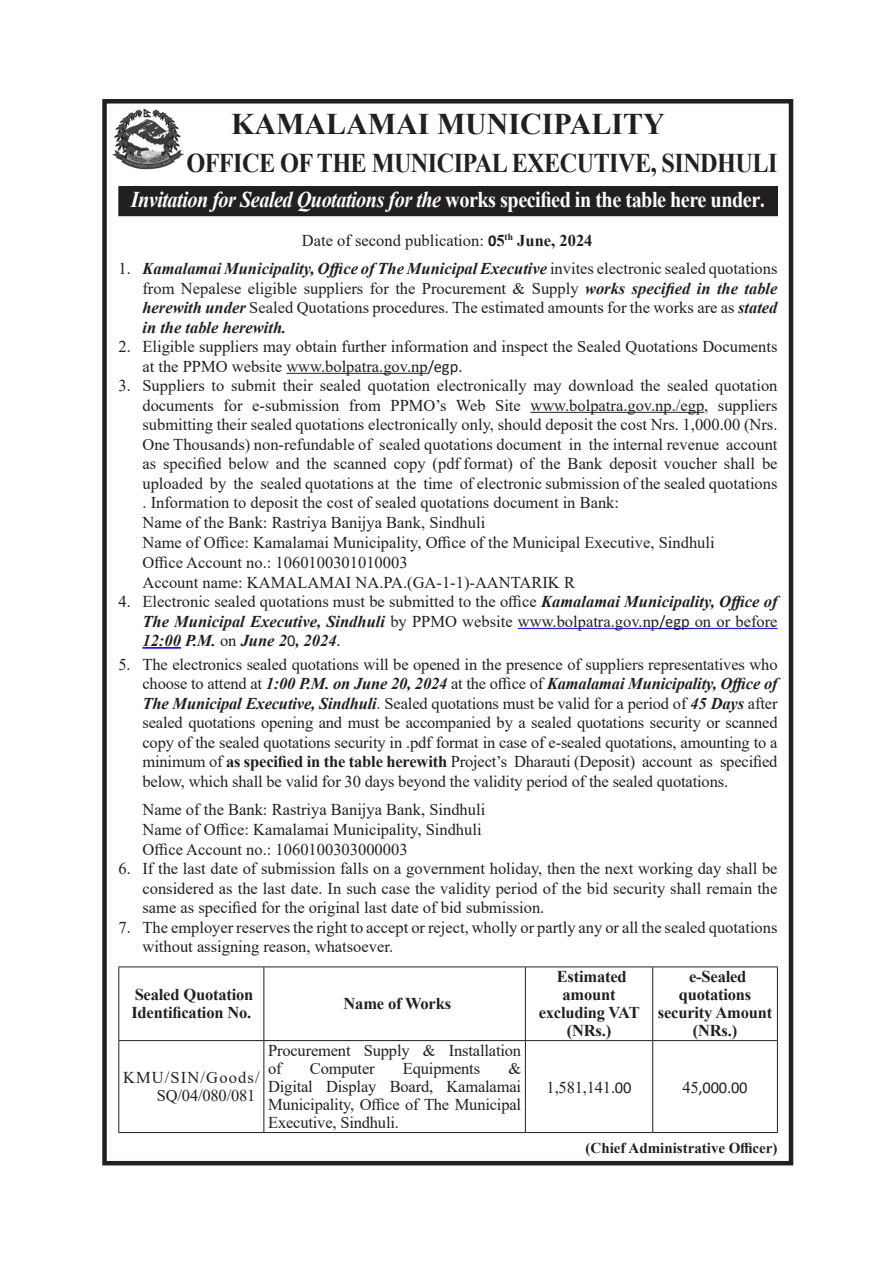
<style>
.page{position:relative;width:893px;height:1263px;background:#fff}
.page>*{position:absolute;margin:0;border:0;box-sizing:border-box;transform-origin:0 0}
.t1{font:700 30px "Times New Roman";color:#231f20}
.t2{font:700 27px "Times New Roman";letter-spacing:-.025em;color:#231f20;scale:.9 1}
.t3{font:italic 700 22.5px "Times New Roman";letter-spacing:-.025em;color:#fff;scale:.9 1}
.t4{font:16.5px/19.5px "Times New Roman";color:#231f20;text-align:justify}
.t5{font:700 16.5px/18px "Times New Roman";letter-spacing:-.01em;color:#231f20;text-align:center}
.t6{font:16.5px/18px "Times New Roman";letter-spacing:.07em;color:#231f20;text-align:right}
.t7{font:16.5px "Calibri";color:#231f20}
.t8{font:700 15px "Times New Roman";color:#231f20}
.s1{font-style:normal}
.s2{font-family:"Calibri";font-style:normal}
.s3{font-family:"Calibri";font-weight:700}
.s4{font-weight:700}
.s5{font-weight:700;font-style:italic}
.s6{font-family:"Calibri"}
.s7{font-family:"Times New Roman"}
</style>
<div class="page">
<img style="left:113px;top:108px;width:70px;height:62px">
<div style="left:102px;top:99px;width:691px;height:1066px;border:4px solid #231f20"></div>
<div style="left:119px;top:187px;width:658px;height:29px;background:#231f20"></div>
<div style="left:118px;top:186px;width:659px;height:30px;border:1px solid #231f20"></div>
<hr style="left:286px;top:373px;width:142px;height:1px;background:#231f20">
<hr style="left:530px;top:412px;width:174px;height:1px;background:#231f20">
<hr style="left:518px;top:628px;width:141px;height:1px;background:#00f">
<hr style="left:659px;top:628px;width:36px;height:1px;background:#00f">
<hr style="left:695px;top:628px;width:82px;height:1px;background:#00f">
<hr style="left:142px;top:647px;width:39px;height:2px;background:#00f">
<hr style="left:118px;top:966px;width:146px;height:1px;background:#231f20">
<hr style="left:264px;top:966px;width:261px;height:1px;background:#231f20">
<hr style="left:525px;top:966px;width:128px;height:1px;background:#231f20">
<hr style="left:653px;top:966px;width:125px;height:1px;background:#231f20">
<hr style="left:118px;top:1040px;width:146px;height:1px;background:#231f20">
<hr style="left:264px;top:1040px;width:261px;height:1px;background:#231f20">
<hr style="left:525px;top:1040px;width:128px;height:1px;background:#231f20">
<hr style="left:653px;top:1040px;width:125px;height:1px;background:#231f20">
<hr style="left:118px;top:1132px;width:146px;height:1px;background:#231f20">
<hr style="left:264px;top:1132px;width:261px;height:1px;background:#231f20">
<hr style="left:525px;top:1132px;width:128px;height:1px;background:#231f20">
<hr style="left:653px;top:1132px;width:125px;height:1px;background:#231f20">
<hr style="left:118px;top:967px;width:1px;height:73px;background:#231f20">
<hr style="left:118px;top:1041px;width:1px;height:91px;background:#231f20">
<hr style="left:263px;top:967px;width:1px;height:73px;background:#231f20">
<hr style="left:525px;top:967px;width:1px;height:73px;background:#231f20">
<hr style="left:652px;top:967px;width:1px;height:73px;background:#231f20">
<hr style="left:777px;top:967px;width:1px;height:73px;background:#231f20">
<hr style="left:263px;top:1041px;width:1px;height:91px;background:#231f20">
<hr style="left:525px;top:1041px;width:1px;height:91px;background:#231f20">
<hr style="left:652px;top:1041px;width:1px;height:91px;background:#231f20">
<hr style="left:777px;top:1041px;width:1px;height:91px;background:#231f20">
<p class="t1" style="left:231px;top:102px;width:435px">KAMALAMAI MUNICIPALITY</p>
<p class="t2" style="left:186px;top:143px;width:658px">OFFICE OF THE MUNICIPAL EXECUTIVE, SINDHULI</p>
<p class="t3" style="left:131px;top:184px;width:706px">Invitation for Sealed Quotations for the <span class="s1">works specified in the table here under</span><span class="s2">.</span></p>
<p class="t4" style="left:302px;top:230px;width:292px">Date of second publication: <span class="s3">0</span><span class="s4">5</span><sup>th</sup> <span class="s4">June, 2024</span></p>
<p class="t4" style="left:142px;top:258px;width:637px;text-indent:-24px">1. <span class="s5">Kamalamai Municipality, Office of The Municipal Executive</span> invites electronic sealed quotations from Nepalese eligible suppliers for the Procurement &amp; Supply <span class="s5">works specified in the table herewith under</span> Sealed Quotations procedures. The estimated amounts for the works are as <span class="s5">stated in the table herewith.</span></p>
<p class="t4" style="left:142px;top:336px;width:637px;text-indent:-24px">2. Eligible suppliers may obtain further information and inspect the Sealed Quotations Documents at the PPMO website www.bolpatra.gov.np<span class="s6">/egp.</span></p>
<p class="t4" style="left:142px;top:375px;width:637px;text-indent:-24px">3. Suppliers to submit their sealed quotation electronically may download the sealed quotation documents for e-submission from PPMO’s Web Site www.bolpatra.gov.np./egp, suppliers submitting their sealed quotations electronically only, should deposit the cost Nrs. 1,000.00 (Nrs.<br>One Thousands) non-refundable of sealed quotations document in the internal revenue account as specified below and the scanned copy (pdf format) of the Bank deposit voucher shall be uploaded by the sealed quotations at the time of electronic submission of the sealed quotations . Information to deposit the cost of sealed quotations document in Bank:</p>
<p class="t4" style="left:142px;top:512px;width:344px">Name of the Bank: Rastriya Banijya Bank, Sindhuli</p>
<p class="t4" style="left:142px;top:532px;width:574px">Name of Office: Kamalamai Municipality, Office of the Municipal Executive, Sindhuli</p>
<p class="t4" style="left:142px;top:552px;width:267px">Office Account no.: 1060100301010003</p>
<p class="t4" style="left:142px;top:572px;width:434px">Account name: KAMALAMAI NA.PA.(GA-1-1)-AANTARIK R</p>
<p class="t4" style="left:142px;top:591px;width:637px;text-indent:-24px">4. Electronic sealed quotations must be submitted to the office <span class="s5">Kamalamai Municipality, Office of The Municipal Executive, Sindhuli</span> by PPMO website www.bolpatra.gov.np<span class="s6">/egp</span> on or before <span class="s5">12:00 P.M.</span> on <span class="s5">June 2</span><span class="s6">0</span><span class="s5">, 2024</span><span class="s6">.</span></p>
<p class="t4" style="left:142px;top:654px;width:637px;text-indent:-24px">5. The electronics sealed quotations will be opened in the presence of suppliers representatives who choose to attend at <span class="s5">1:00 P.M. on June 20, 2024</span> at the office of <span class="s5">Kamalamai Municipality, Office of The Municipal Executive, Sindhuli</span>. Sealed quotations must be valid for a period of <span class="s5">45 Days</span> after sealed quotations opening and must be accompanied by a sealed quotations security or scanned copy of the sealed quotations security in .pdf format in case of e-sealed quotations, amounting to a minimum of <span class="s4">as specified in the table herewith</span> Project’s Dharauti (Deposit) account as specified below, which shall be valid for 30 days beyond the validity period of the sealed quotations.</p>
<p class="t4" style="left:142px;top:799px;width:344px">Name of the Bank: Rastriya Banijya Bank, Sindhuli</p>
<p class="t4" style="left:142px;top:819px;width:341px">Name of Office: Kamalamai Municipality, Sindhuli</p>
<p class="t4" style="left:142px;top:839px;width:267px">Office Account no.: 1060100303000003</p>
<p class="t4" style="left:142px;top:858px;width:637px;text-indent:-24px">6. If the last date of submission falls on a government holiday, then the next working day shall be considered as the last date. In such case the validity period of the bid security shall remain the same as specified for the original last date of bid submission.</p>
<p class="t4" style="left:142px;top:917px;width:637px;text-indent:-24px">7. The employer reserves the right to accept or reject, wholly or partly any or all the sealed quotations without assigning reason, whatsoever.</p>
<p class="t5" style="left:131px;top:985px;width:124px;text-align:left">Sealed Quotation<br>Identification No.</p>
<p class="t5" style="left:344px;top:994px;width:109px">Name of Works</p>
<p class="t5" style="left:539px;top:967px;width:102px">Estimated amount excluding VAT (NRs.)</p>
<p class="t5" style="left:658px;top:967px;width:116px">e-Sealed quotations security Amount (NRs.)</p>
<p class="t6" style="left:123px;top:1068px;width:138px">KMU/SIN/Goods/<br>SQ/04/080/081</p>
<p class="t4" style="left:268px;top:1041px;width:255px;line-height:18px">Procurement Supply &amp; Installation of</p>
<p class="t4" style="left:310px;top:1058px;width:66px">Computer</p>
<p class="t4" style="left:403px;top:1058px;width:79px">Equipments</p>
<p class="t4" style="left:268px;top:1059px;width:255px;line-height:18px;text-indent:240px">&amp; Digital Display Board, Kamalamai Municipality, Office of The Municipal Executive, Sindhuli.</p>
<p class="t4" style="left:547px;top:1077px;width:86px">1,581,141<span class="s6">.00</span></p>
<p class="t7" style="left:682px;top:1076px;width:67px"><span class="s7">45</span>,000.00</p>
<p class="t8" style="left:586px;top:1137px;width:193px">(Chief Administrative Officer)</p>
</div>
